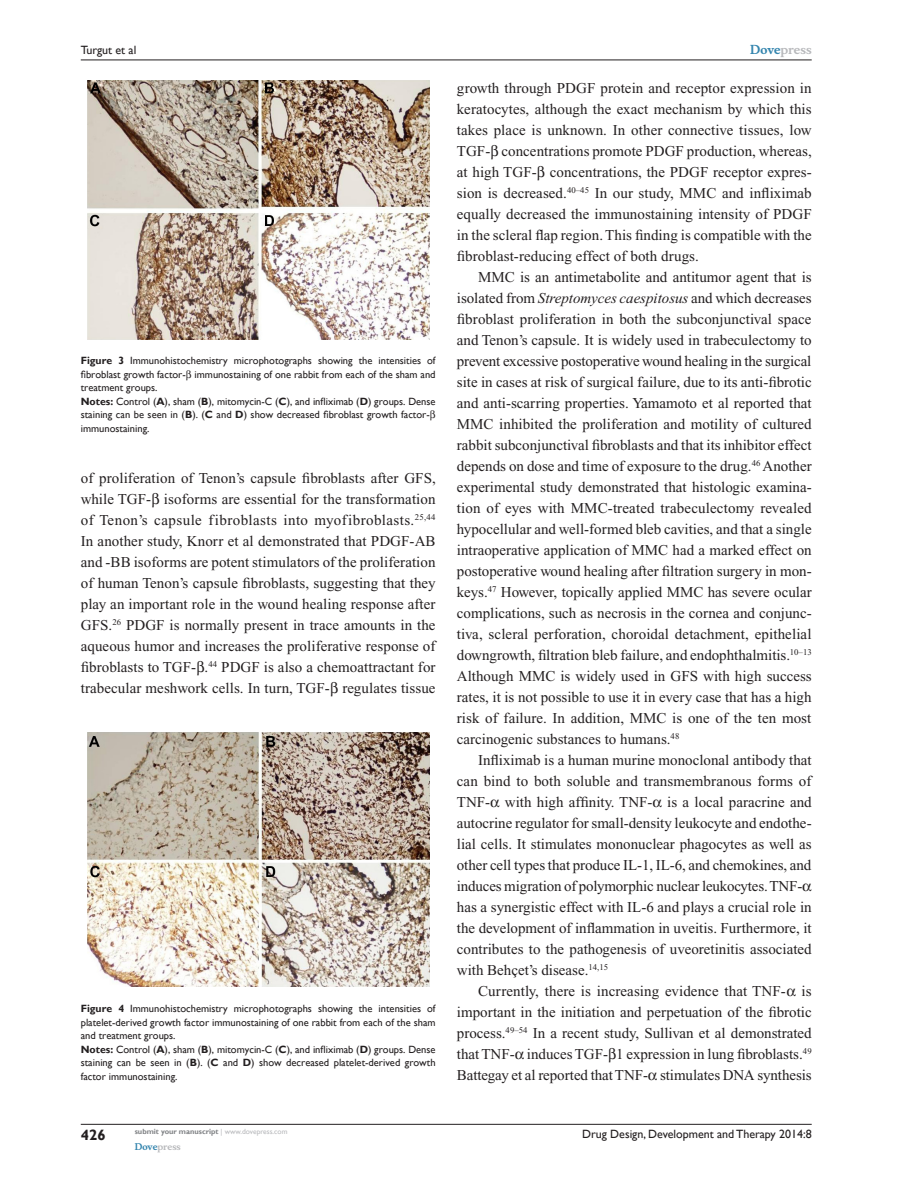
<style>
.page{position:relative;width:918px;height:1188px;background:#fff}
.page>*{position:absolute;margin:0;border:0;box-sizing:border-box;transform-origin:0 0}
.Tx{font:15px/21px "Times New Roman";color:#231f20;text-align:justify}
.t1{font:700 15px "Gill Sans";color:#231f20}
.t2{font:12px "Gill Sans";color:#231f20}
.t3{font:700 12px "Musee";color:#b8b9bc}
.FC{font:10.5px/13.5px "Gill Sans";color:#231f20;text-align:justify}
.FigSNRI{font:10.5px/13.5px "Gill Sans";color:#231f20;text-align:justify}
.TSNRI{font:10.5px/13.5px "Gill Sans";color:#231f20}
.t4{font:700 9px "Musee";color:#b8b9bc}
.t5{font:700 7.5px "Gill Sans";color:#808285}
.s1{font-weight:700}
.s2{font-weight:400;color:#b8b9bc}
.s3{color:#3485ae}
.s4{font-style:italic}
</style>
<div class="page">
<hr style="left:81px;top:1124px;width:731px;height:1px;background:#231f20">
<hr style="left:81px;top:60px;width:731px;height:1px;background:#231f20">
<img style="left:87px;top:81px;width:342px;height:258px">
<img style="left:87px;top:732px;width:342px;height:255px">
<p class="t2" style="left:81px;top:43px;width:57px">Turgut et al</p>
<p class="FC" style="left:81px;top:354px;width:356px"><span class="s1">Figure 3</span> Immunohistochemistry microphotographs showing the intensities of fibroblast growth factor- immunostaining of one rabbit from each of the sham and treatment groups.</p>
<p class="TSNRI" style="left:81px;top:395px;width:356px"><span class="s1">Notes:</span> Control (<span class="s1">A</span>), sham (<span class="s1">B</span>), mitomycin-C (<span class="s1">C</span>), and infliximab (<span class="s1">D</span>) groups. Dense staining can be seen in (<span class="s1">B</span>). (<span class="s1">C</span> and <span class="s1">D</span>) show decreased fibroblast growth factor&shy;immunostaining.</p>
<p class="Tx" style="left:81px;top:467px;width:357px">of proliferation of Tenon’s capsule fibroblasts after GFS, while TGF- isoforms are essential for the transformation of Tenon’s capsule fibroblasts into myofibroblasts.<sup>25,44<br></sup>In another study, Knorr et al demonstrated that PDGF-AB and -BB isoforms are potent stimulators of the proliferation of human Tenon’s capsule fibroblasts, suggesting that they play an important role in the wound healing response after GFS.<sup>26</sup> PDGF is normally present in trace amounts in the aqueous humor and increases the proliferative response of fibroblasts to TGF- .<sup>44</sup> PDGF is also a chemoattractant for trabecular meshwork cells. In turn, TGF- regulates tissue</p>
<p class="FC" style="left:81px;top:1002px;width:356px"><span class="s1">Figure 4</span> Immunohistochemistry microphotographs showing the intensities of platelet-derived growth factor immunostaining of one rabbit from each of the sham and treatment groups.</p>
<p class="FigSNRI" style="left:81px;top:1042px;width:356px"><span class="s1">Notes:</span> Control (<span class="s1">A</span>), sham (<span class="s1">B</span>), mitomycin-C (<span class="s1">C</span>), and infliximab (<span class="s1">D</span>) groups. Dense staining can be seen in (<span class="s1">B</span>). (<span class="s1">C</span> and <span class="s1">D</span>) show decreased platelet-derived growth factor immunostaining.</p>
<p class="t1" style="left:81px;top:1126px;width:26px">426</p>
<p class="t5" style="left:135px;top:1127px;width:154px">submit your manuscript <span class="s2">| www.dovepress.com</span></p>
<p class="t4" style="left:135px;top:1141px;width:48px"><span class="s3">Dove</span>press</p>
<p class="t3" style="left:750px;top:43px;width:63px"><span class="s3">Dove</span>press</p>
<p class="Tx" style="left:457px;top:77px;width:356px">growth through PDGF protein and receptor expression in keratocytes, although the exact mechanism by which this takes place is unknown. In other connective tissues, low TGF- concentrations promote PDGF production, whereas, at high TGF- concentrations, the PDGF receptor expres&shy;sion is decreased.<sup>40–45</sup> In our study, MMC and infliximab equally decreased the immunostaining intensity of PDGF in the scleral flap region. This finding is compatible with the fibroblast-reducing effect of both drugs.</p>
<p class="Tx" style="left:457px;top:266px;width:356px;text-indent:21px">MMC is an antimetabolite and antitumor agent that is isolated from <span class="s4">Streptomyces caespitosus</span> and which decreases fibroblast proliferation in both the subconjunctival space and Tenon’s capsule. It is widely used in trabeculectomy to prevent excessive postoperative wound healing in the surgical site in cases at risk of surgical failure, due to its anti-fibrotic and anti-scarring properties. Yamamoto et al reported that MMC inhibited the proliferation and motility of cultured rabbit subconjunctival fibroblasts and that its inhibitor effect depends on dose and time of exposure to the drug.<sup>46</sup> Another experimental study demonstrated that histologic examina&shy;tion of eyes with MMC-treated trabeculectomy revealed hypocellular and well-formed bleb cavities, and that a single intraoperative application of MMC had a marked effect on postoperative wound healing after filtration surgery in mon&shy;keys.<sup>47</sup> However, topically applied MMC has severe ocular complications, such as necrosis in the cornea and conjunc&shy;tiva, scleral perforation, choroidal detachment, epithelial downgrowth, filtration bleb failure, and endophthalmitis.<sup>10–13<br></sup>Although MMC is widely used in GFS with high success rates, it is not possible to use it in every case that has a high risk of failure. In addition, MMC is one of the ten most carcinogenic substances to humans.<sup>48</sup></p>
<p class="Tx" style="left:457px;top:749px;width:356px;text-align:left;text-indent:21px">Infliximab is a human murine monoclonal antibody that can bind to both soluble and transmembranous forms of TNF- with high affinity. TNF- is a local paracrine and autocrine regulator for small-density leukocyte and endothe&shy;lial cells. It stimulates mononuclear phagocytes as well as other cell types that produce IL-1, IL-6, and chemokines, and induces migration of polymorphic nuclear leukocytes. TNF&shy;has a synergistic effect with IL-6 and plays a crucial role in the development of inflammation in uveitis. Furthermore, it contributes to the pathogenesis of uveoretinitis associated with Behçet’s disease.<sup>14,15</sup></p>
<p class="Tx" style="left:457px;top:980px;width:356px;text-indent:21px">Currently, there is increasing evidence that TNF- is important in the initiation and perpetuation of the fibrotic process.<sup>49–54</sup> In a recent study, Sullivan et al demonstrated that TNF- induces TGF- 1 expression in lung fibroblasts.<sup>49<br></sup>Battegay et al reported that TNF- stimulates DNA synthesis</p>
<p class="t2" style="left:582px;top:1127px;width:231px">Drug Design, Development and Therapy 2014:8</p>
</div>
